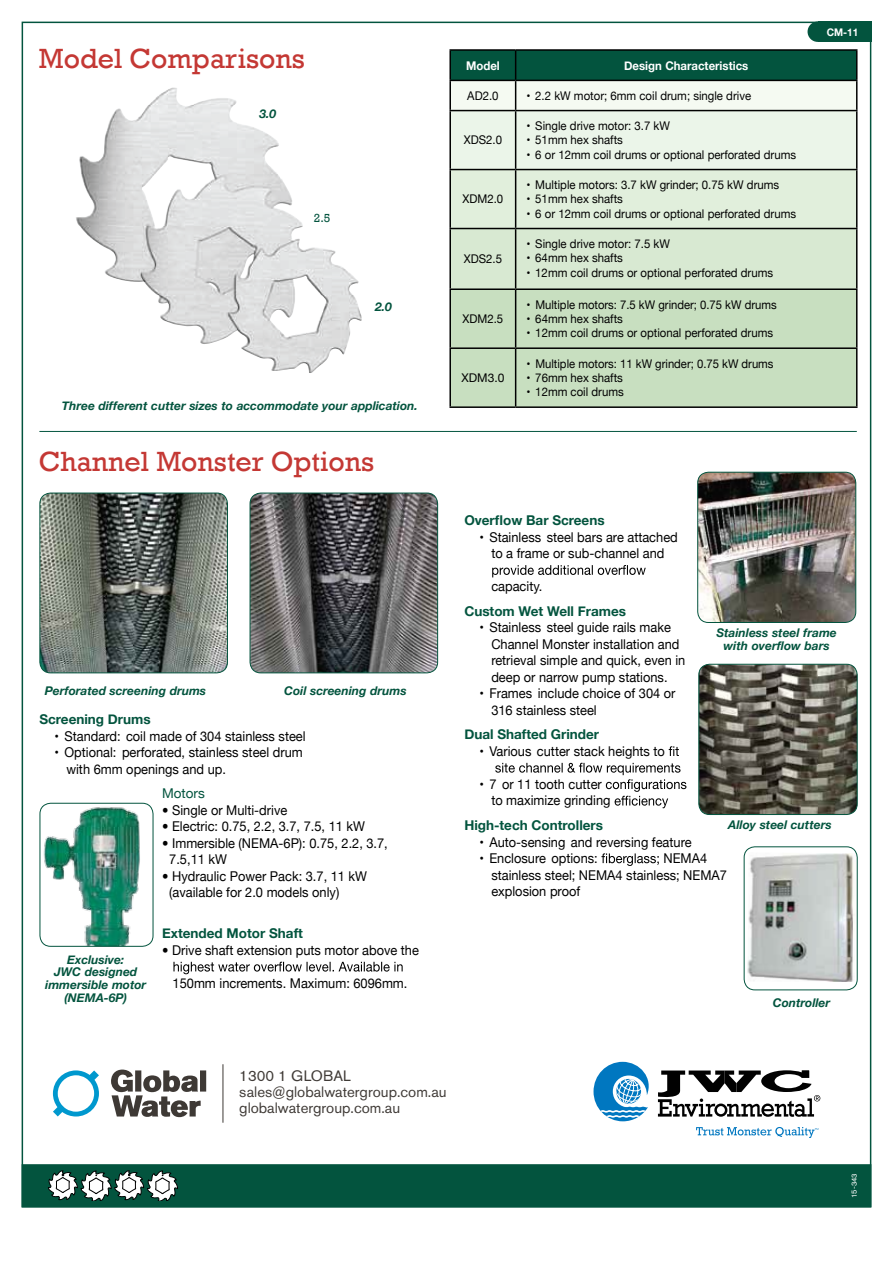
<style>
.page{position:relative;width:893px;height:1263px;background:#fff}
.page>*{position:absolute;margin:0;border:0;box-sizing:border-box;transform-origin:0 0}
.t1{font:28.5px "Rockwell";color:#c43834}
.t2{font:15px/16px "Akzidenz Grotesk BQ";color:#3e3935}
.t3{font:13.5px/16.5px "Helvetica Neue";color:#010101;scale:.95 1}
.t4{font:700 13.5px "Helvetica Neue";color:#03543e}
.t5{font:13.5px "Helvetica Neue";color:#03543e}
.t6{font:12px "Helvetica Neue";color:#010101;scale:.95 1}
.t7{font:italic 700 12px/12.8px "Helvetica Neue";color:#03543e;text-align:center}
.t8{font:700 12px "Helvetica Neue";color:#fff;scale:.95 1}
.t9{font:12px "Helvetica Neue";color:#010101}
.t10{font:12px "Rockwell";color:#03543e}
.t11{font:700 10.5px "Helvetica Neue";color:#fff;scale:.95 1}
.t12{font:7.5px "Akzidenz Grotesk BQ";color:#fff}
.s1{font-style:italic}
</style>
<div class="page">
<svg style="left:53px;top:1069px;width:170px;height:54px"></svg>
<hr style="left:223px;top:1064px;width:1px;height:59px;background:#3e3935">
<div style="left:818px;top:22px;width:53px;height:20px;background:#03543e"></div>
<div style="left:807px;top:22px;width:21px;height:20px;background:#03543e;border-radius:50%"></div>
<div style="left:22px;top:1164px;width:849px;height:43px;background:#03543e;border:2px solid #03543e"></div>
<svg style="left:48px;top:1170px;width:130px;height:31px"></svg>
<hr style="left:39px;top:431px;width:818px;height:1px;background:#03543e">
<svg style="left:173px;top:962px;width:230px;height:12px"></svg>
<svg style="left:492px;top:565px;width:154px;height:12px"></svg>
<svg style="left:669px;top:746px;width:10px;height:10px"></svg>
<svg style="left:495px;top:763px;width:191px;height:45px"></svg>
<svg style="left:601px;top:853px;width:58px;height:13px"></svg>
<img style="left:250px;top:493px;width:188px;height:180px">
<div style="left:250px;top:493px;width:188px;height:180px;border:1px solid #03543e;border-radius:11px"></div>
<img style="left:41px;top:493px;width:186px;height:180px">
<div style="left:39px;top:493px;width:189px;height:180px;border:1px solid #03543e;border-radius:11px"></div>
<img style="left:698px;top:472px;width:158px;height:150px">
<div style="left:697px;top:472px;width:159px;height:151px;border:1px solid #03543e;border-radius:11px"></div>
<img style="left:76px;top:87px;width:286px;height:286px">
<svg style="left:593px;top:1062px;width:227px;height:59px"></svg>
<svg style="left:696px;top:1127px;width:122px;height:11px"></svg>
<img style="left:700px;top:664px;width:156px;height:149px">
<div style="left:698px;top:664px;width:160px;height:151px;border:1px solid #03543e;border-radius:11px"></div>
<img style="left:747px;top:852px;width:109px;height:130px">
<div style="left:744px;top:846px;width:114px;height:144px;border:1px solid #03543e;border-radius:11px"></div>
<div style="left:451px;top:290px;width:405px;height:116px;background:#c8dfc0"></div>
<hr style="left:449px;top:49px;width:67px;height:2px;background:#010101">
<hr style="left:449px;top:51px;width:2px;height:29px;background:#010101">
<hr style="left:516px;top:49px;width:341px;height:2px;background:#010101">
<hr style="left:449px;top:80px;width:67px;height:1px;background:#010101">
<hr style="left:449px;top:81px;width:2px;height:29px;background:#010101">
<svg style="left:450px;top:50px;width:407px;height:238px;background:#c4d8c7"></svg>
<hr style="left:449px;top:110px;width:67px;height:1px;background:#010101">
<hr style="left:449px;top:111px;width:2px;height:58px;background:#010101">
<hr style="left:516px;top:110px;width:341px;height:1px;background:#010101">
<hr style="left:515px;top:111px;width:1px;height:58px;background:#010101">
<hr style="left:856px;top:111px;width:1px;height:58px;background:#010101">
<hr style="left:449px;top:169px;width:67px;height:1px;background:#010101">
<hr style="left:449px;top:170px;width:2px;height:58px;background:#010101">
<hr style="left:516px;top:169px;width:341px;height:1px;background:#010101">
<hr style="left:515px;top:170px;width:1px;height:58px;background:#010101">
<hr style="left:856px;top:170px;width:1px;height:58px;background:#010101">
<hr style="left:449px;top:228px;width:67px;height:1px;background:#010101">
<hr style="left:449px;top:229px;width:2px;height:59px;background:#010101">
<hr style="left:516px;top:228px;width:341px;height:1px;background:#010101">
<hr style="left:515px;top:229px;width:1px;height:59px;background:#010101">
<hr style="left:856px;top:229px;width:1px;height:59px;background:#010101">
<hr style="left:449px;top:288px;width:67px;height:2px;background:#010101">
<hr style="left:449px;top:290px;width:2px;height:57px;background:#010101">
<hr style="left:516px;top:288px;width:341px;height:2px;background:#010101">
<hr style="left:515px;top:290px;width:1px;height:57px;background:#010101">
<hr style="left:856px;top:290px;width:1px;height:57px;background:#010101">
<hr style="left:449px;top:347px;width:67px;height:2px;background:#010101">
<hr style="left:449px;top:349px;width:2px;height:57px;background:#010101">
<hr style="left:516px;top:347px;width:341px;height:2px;background:#010101">
<hr style="left:515px;top:349px;width:1px;height:57px;background:#010101">
<hr style="left:856px;top:349px;width:1px;height:57px;background:#010101">
<hr style="left:449px;top:406px;width:67px;height:2px;background:#010101">
<hr style="left:516px;top:406px;width:341px;height:2px;background:#010101">
<img style="left:41px;top:803px;width:112px;height:143px">
<div style="left:39px;top:803px;width:114px;height:144px;border:1px solid #03543e;border-radius:11px"></div>
<h1 class="t1" style="left:39px;top:42px;width:267px">Model Comparisons</h1>
<p class="t7" style="left:259px;top:108px;width:18px">3.0</p>
<p class="t10" style="left:314px;top:211px;width:18px">2.5</p>
<p class="t7" style="left:375px;top:300px;width:18px">2.0</p>
<p class="t7" style="left:62px;top:400px;width:358px">Three different cutter sizes to accommodate your application.</p>
<h1 class="t1" style="left:39px;top:445px;width:337px">Channel Monster Options</h1>
<p class="t7" style="left:45px;top:684px;width:163px">Perforated screening drums</p>
<p class="t7" style="left:284px;top:684px;width:124px">Coil screening drums</p>
<p class="t4" style="left:39px;top:709px;width:113px">Screening Drums</p>
<p class="t3" style="left:54px;top:728px;width:266px">• Standard: coil made of 304 stainless steel</p>
<p class="t3" style="left:66px;top:745px;width:250px;text-indent:-12px">• Optional: perforated, stainless steel drum with 6mm openings and up.</p>
<p class="t5" style="left:162px;top:784px;width:44px">Motors</p>
<p class="t3" style="left:162px;top:802px;width:133px"><span class="s1">•</span> Single or Multi-drive</p>
<p class="t3" style="left:162px;top:819px;width:215px"><span class="s1">•</span> Electric: 0.75, 2.2, 3.7, 7.5, 11 kW</p>
<p class="t3" style="left:169px;top:835px;width:232px;text-indent:-7px"><span class="s1">•</span> Immersible (NEMA-6P): 0.75, 2.2, 3.7,<br>7.5,11 kW</p>
<p class="t3" style="left:169px;top:868px;width:210px;text-indent:-7px"><span class="s1">•</span> Hydraulic Power Pack: 3.7, 11 kW (available for 2.0 models only)</p>
<p class="t4" style="left:162px;top:923px;width:142px">Extended Motor Shaft</p>
<p class="t3" style="left:162px;top:943px;width:272px"><span class="s1">•</span> Drive shaft extension puts motor above the</p>
<p class="t3" style="left:173px;top:976px;width:249px">150mm increments. Maximum: 6096mm.</p>
<p class="t7" style="left:45px;top:953px;width:102px">Exclusive:<br>JWC designed immersible motor (NEMA-6P)</p>
<p class="t8" style="left:466px;top:56px;width:37px">Model</p>
<p class="t8" style="left:624px;top:56px;width:132px">Design Characteristics</p>
<p class="t6" style="left:467px;top:87px;width:34px">AD2.0</p>
<p class="t6" style="left:526px;top:87px;width:238px">• 2.2 kW motor; 6mm coil drum; single drive</p>
<p class="t6" style="left:464px;top:131px;width:42px">XDS2.0</p>
<p class="t6" style="left:526px;top:117px;width:153px">• Single drive motor: 3.7 kW</p>
<p class="t6" style="left:526px;top:131px;width:103px">• 51mm hex shafts</p>
<p class="t6" style="left:526px;top:146px;width:285px">• 6 or 12mm coil drums or optional perforated drums</p>
<p class="t6" style="left:463px;top:190px;width:44px">XDM2.0</p>
<p class="t6" style="left:464px;top:250px;width:42px">XDS2.5</p>
<p class="t6" style="left:463px;top:310px;width:44px">XDM2.5</p>
<p class="t9" style="left:461px;top:369px;width:44px">XDM3.0</p>
<p class="t6" style="left:526px;top:176px;width:268px">• Multiple motors: 3.7 kW grinder; 0.75 kW drums</p>
<p class="t6" style="left:526px;top:190px;width:103px">• 51mm hex shafts</p>
<p class="t6" style="left:526px;top:205px;width:285px">• 6 or 12mm coil drums or optional perforated drums</p>
<p class="t6" style="left:526px;top:235px;width:153px">• Single drive motor: 7.5 kW</p>
<p class="t6" style="left:526px;top:249px;width:103px">• 64mm hex shafts</p>
<p class="t6" style="left:526px;top:264px;width:261px">• 12mm coil drums or optional perforated drums</p>
<p class="t6" style="left:526px;top:296px;width:265px">• Multiple motors: 7.5 kW grinder; 0.75 kW drums</p>
<p class="t6" style="left:526px;top:310px;width:103px">• 64mm hex shafts</p>
<p class="t6" style="left:526px;top:324px;width:261px">• 12mm coil drums or optional perforated drums</p>
<p class="t6" style="left:526px;top:355px;width:262px">• Multiple motors: 11 kW grinder; 0.75 kW drums</p>
<p class="t6" style="left:526px;top:369px;width:103px">• 76mm hex shafts</p>
<p class="t6" style="left:526px;top:383px;width:104px">• 12mm coil drums</p>
<p class="t11" style="left:827px;top:24px;width:35px">CM-11</p>
<p class="t4" style="left:464px;top:510px;width:142px">Overflow Bar Screens</p>
<p class="t3" style="left:479px;top:529px;width:210px;text-align:center">• Stainless steel bars are attached to a frame or sub-channel and</p>
<p class="t3" style="left:491px;top:579px;width:55px">capacity.</p>
<p class="t4" style="left:464px;top:600px;width:163px">Custom Wet Well Frames</p>
<p class="t3" style="left:491px;top:620px;width:206px;text-indent:-12px">• Stainless steel guide rails make Channel Monster installation and retrieval simple and quick, even in deep or narrow pump stations.</p>
<p class="t3" style="left:491px;top:686px;width:195px;text-indent:-12px">• Frames include choice of 304 or<br>316 stainless steel</p>
<p class="t4" style="left:464px;top:724px;width:136px">Dual Shafted Grinder</p>
<p class="t3" style="left:479px;top:744px;width:197px">• Various cutter stack heights to</p>
<p class="t3" style="left:491px;top:777px;width:127px;text-indent:-12px">• 7 or 11 tooth cutter to maximize grinding</p>
<p class="t4" style="left:464px;top:815px;width:140px">High-tech Controllers</p>
<p class="t3" style="left:479px;top:834px;width:225px">• Auto-sensing and reversing feature</p>
<p class="t3" style="left:479px;top:851px;width:126px">• Enclosure options:</p>
<p class="t7" style="left:716px;top:627px;width:122px">Stainless steel frame with overflow bars</p>
<p class="t7" style="left:728px;top:819px;width:105px">Alloy steel cutters</p>
<p class="t3" style="left:491px;top:851px;width:250px;text-indent:172px">NEMA4 stainless steel; NEMA4 stainless; NEMA7 explosion proof</p>
<p class="t7" style="left:773px;top:996px;width:59px">Controller</p>
<p class="t2" style="left:239px;top:1068px;width:209px">1300 1 GLOBAL sales@globalwatergroup.com.au globalwatergroup.com.au</p>
<p class="t12" style="left:850px;top:1198px;width:26px;rotate:-90deg">15-343</p>
</div>
